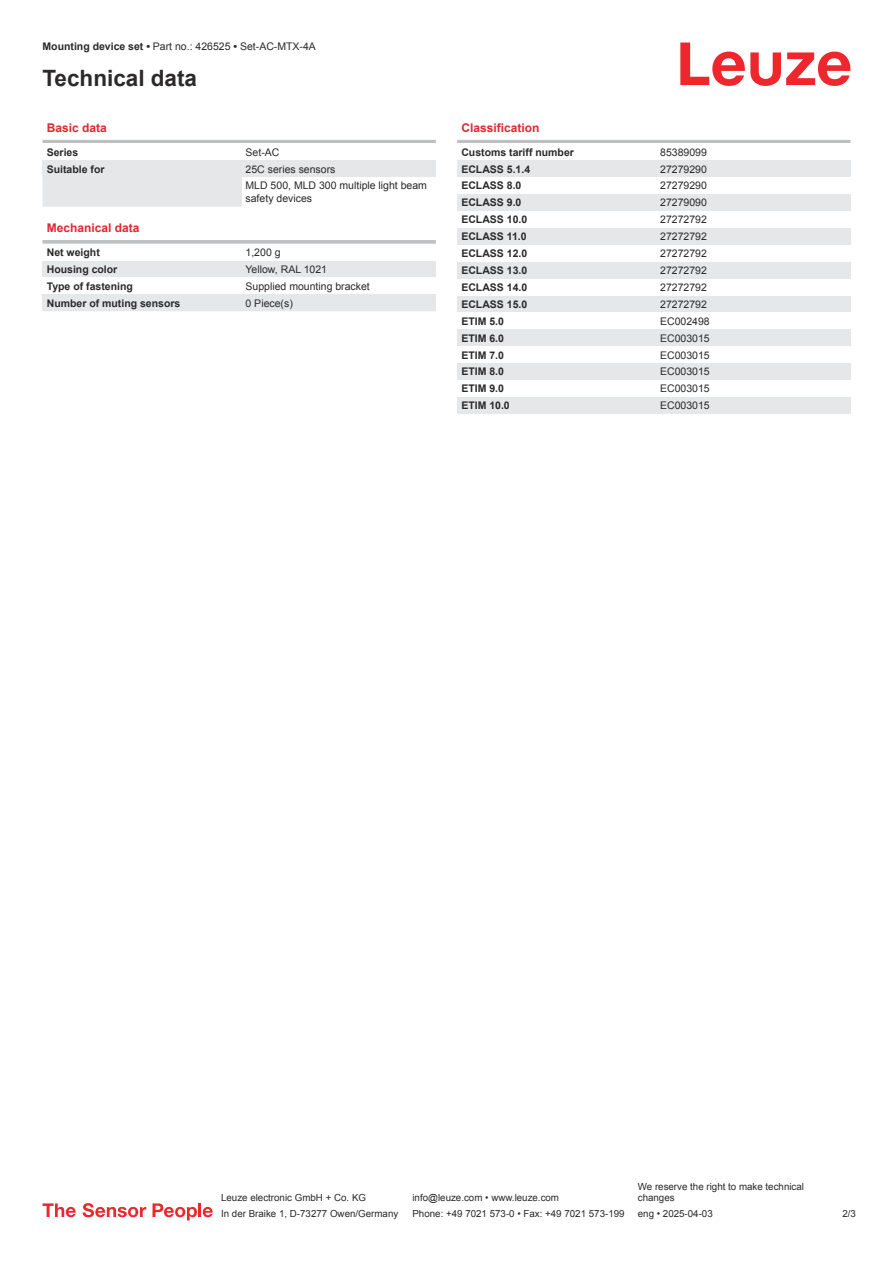
<style>
.page{position:relative;width:893px;height:1263px;background:#fff}
.page>*{position:absolute;margin:0;border:0;box-sizing:border-box;transform-origin:0 0}
.t1{font:700 22.5px "Arial";color:#2b292a}
.t2{font:700 12px "Arial";color:#db2a30}
.t3{font:10.5px/17px "Arial";color:#2b292a}
.t4{font:700 10.5px "Arial";color:#2b292a}
.t5{font:9.75px/11.7px "Arial";color:#2b292a}
.s1{font-weight:700}
</style>
<div class="page">
<svg style="left:680px;top:43px;width:170px;height:43px"></svg>
<div style="left:43px;top:177px;width:199px;height:30px;background:#e6e7e9"></div>
<hr style="left:43px;top:140px;width:393px;height:3px;background:#bdbfc1">
<div style="left:43px;top:160px;width:199px;height:17px;background:#e6e7e9"></div>
<div style="left:242px;top:160px;width:194px;height:17px;background:#e6e7e9"></div>
<svg style="left:43px;top:240px;width:393px;height:4px;background:#c3c5c7"></svg>
<div style="left:43px;top:261px;width:199px;height:16px;background:#e6e7e9"></div>
<div style="left:242px;top:261px;width:194px;height:16px;background:#e6e7e9"></div>
<div style="left:43px;top:294px;width:199px;height:17px;background:#e6e7e9"></div>
<div style="left:242px;top:294px;width:194px;height:17px;background:#e6e7e9"></div>
<hr style="left:457px;top:140px;width:393px;height:3px;background:#bdbfc1">
<div style="left:457px;top:160px;width:200px;height:17px;background:#e6e7e9"></div>
<div style="left:657px;top:160px;width:193px;height:17px;background:#e6e7e9"></div>
<div style="left:457px;top:194px;width:200px;height:17px;background:#e6e7e9"></div>
<div style="left:657px;top:194px;width:193px;height:17px;background:#e6e7e9"></div>
<div style="left:457px;top:228px;width:200px;height:17px;background:#e6e7e9"></div>
<div style="left:657px;top:228px;width:193px;height:17px;background:#e6e7e9"></div>
<div style="left:457px;top:262px;width:200px;height:17px;background:#e6e7e9"></div>
<div style="left:657px;top:262px;width:193px;height:17px;background:#e6e7e9"></div>
<div style="left:457px;top:296px;width:200px;height:16px;background:#e6e7e9"></div>
<div style="left:657px;top:296px;width:193px;height:16px;background:#e6e7e9"></div>
<div style="left:457px;top:329px;width:200px;height:17px;background:#e6e7e9"></div>
<div style="left:657px;top:329px;width:193px;height:17px;background:#e6e7e9"></div>
<div style="left:457px;top:363px;width:200px;height:17px;background:#e6e7e9"></div>
<div style="left:657px;top:363px;width:193px;height:17px;background:#e6e7e9"></div>
<div style="left:457px;top:397px;width:200px;height:17px;background:#e6e7e9"></div>
<div style="left:657px;top:397px;width:193px;height:17px;background:#e6e7e9"></div>
<svg style="left:43px;top:1203px;width:33px;height:14px"></svg>
<svg style="left:83px;top:1203px;width:63px;height:14px"></svg>
<svg style="left:153px;top:1203px;width:44px;height:17px"></svg>
<hr style="left:198px;top:1203px;width:3px;height:14px;background:#ed272d">
<svg style="left:203px;top:1207px;width:10px;height:10px"></svg>
<p class="t3" style="left:43px;top:39px;width:275px"><span class="s1">Mounting device set •</span> Part no.: 426525 <span class="s1">•</span> Set-AC-MTX-4A</p>
<h1 class="t1" style="left:43px;top:70px;width:156px">Technical data</h1>
<p class="t2" style="left:47px;top:123px;width:62px">Basic data</p>
<p class="t4" style="left:47px;top:148px;width:33px">Series</p>
<p class="t3" style="left:246px;top:144px;width:35px">Set-AC</p>
<p class="t4" style="left:47px;top:165px;width:59px">Suitable for</p>
<p class="t3" style="left:246px;top:161px;width:183px">25C series sensors<br>MLD 500, MLD 300 multiple light beam</p>
<p class="t3" style="left:246px;top:191px;width:68px">safety devices</p>
<p class="t2" style="left:47px;top:224px;width:94px">Mechanical data</p>
<p class="t4" style="left:47px;top:248px;width:55px">Net weight</p>
<p class="t3" style="left:246px;top:245px;width:37px">1,200 g</p>
<p class="t4" style="left:47px;top:265px;width:72px">Housing color</p>
<p class="t3" style="left:246px;top:262px;width:83px">Yellow, RAL 1021</p>
<p class="t4" style="left:47px;top:282px;width:88px">Type of fastening</p>
<p class="t3" style="left:246px;top:278px;width:126px">Supplied mounting bracket</p>
<p class="t4" style="left:47px;top:299px;width:135px">Number of muting sensors</p>
<p class="t3" style="left:246px;top:295px;width:49px">0 Piece(s)</p>
<p class="t2" style="left:461px;top:123px;width:80px">Classification</p>
<p class="t4" style="left:461px;top:148px;width:114px">Customs tariff number</p>
<p class="t3" style="left:660px;top:144px;width:48px">85389099</p>
<p class="t4" style="left:461px;top:165px;width:70px">ECLASS 5.1.4</p>
<p class="t3" style="left:660px;top:161px;width:48px">27279290</p>
<p class="t4" style="left:461px;top:182px;width:62px">ECLASS 8.0</p>
<p class="t3" style="left:660px;top:178px;width:48px">27279290</p>
<p class="t4" style="left:461px;top:199px;width:62px">ECLASS 9.0</p>
<p class="t3" style="left:660px;top:195px;width:48px">27279090</p>
<p class="t4" style="left:461px;top:216px;width:67px">ECLASS 10.0</p>
<p class="t3" style="left:660px;top:212px;width:48px">27272792</p>
<p class="t4" style="left:461px;top:233px;width:67px">ECLASS 11.0</p>
<p class="t3" style="left:660px;top:229px;width:48px">27272792</p>
<p class="t4" style="left:461px;top:249px;width:67px">ECLASS 12.0</p>
<p class="t3" style="left:660px;top:246px;width:48px">27272792</p>
<p class="t4" style="left:461px;top:266px;width:67px">ECLASS 13.0</p>
<p class="t3" style="left:660px;top:263px;width:48px">27272792</p>
<p class="t4" style="left:461px;top:283px;width:67px">ECLASS 14.0</p>
<p class="t3" style="left:660px;top:280px;width:48px">27272792</p>
<p class="t4" style="left:461px;top:300px;width:67px">ECLASS 15.0</p>
<p class="t3" style="left:660px;top:297px;width:48px">27272792</p>
<p class="t4" style="left:461px;top:317px;width:44px">ETIM 5.0</p>
<p class="t3" style="left:660px;top:313px;width:51px">EC002498</p>
<p class="t4" style="left:461px;top:334px;width:44px">ETIM 6.0</p>
<p class="t3" style="left:660px;top:330px;width:51px">EC003015</p>
<p class="t4" style="left:461px;top:351px;width:44px">ETIM 7.0</p>
<p class="t3" style="left:660px;top:347px;width:51px">EC003015</p>
<p class="t4" style="left:461px;top:368px;width:44px">ETIM 8.0</p>
<p class="t3" style="left:660px;top:364px;width:51px">EC003015</p>
<p class="t4" style="left:461px;top:385px;width:44px">ETIM 9.0</p>
<p class="t3" style="left:660px;top:381px;width:51px">EC003015</p>
<p class="t4" style="left:461px;top:402px;width:50px">ETIM 10.0</p>
<p class="t3" style="left:660px;top:398px;width:51px">EC003015</p>
<p class="t5" style="left:221px;top:1193px;width:146px">Leuze electronic GmbH + Co. KG</p>
<p class="t5" style="left:412px;top:1193px;width:148px">info@leuze.com • www.leuze.com</p>
<p class="t5" style="left:638px;top:1181px;width:168px">We reserve the right to make technical changes</p>
<p class="t5" style="left:221px;top:1209px;width:179px">In der Braike 1, D-73277 Owen/Germany</p>
<p class="t5" style="left:412px;top:1209px;width:214px">Phone: +49 7021 573-0 • Fax: +49 7021 573-199</p>
<p class="t5" style="left:638px;top:1209px;width:76px">eng • 2025-04-03</p>
<p class="t5" style="left:842px;top:1209px;width:15px">2 /3</p>
</div>
